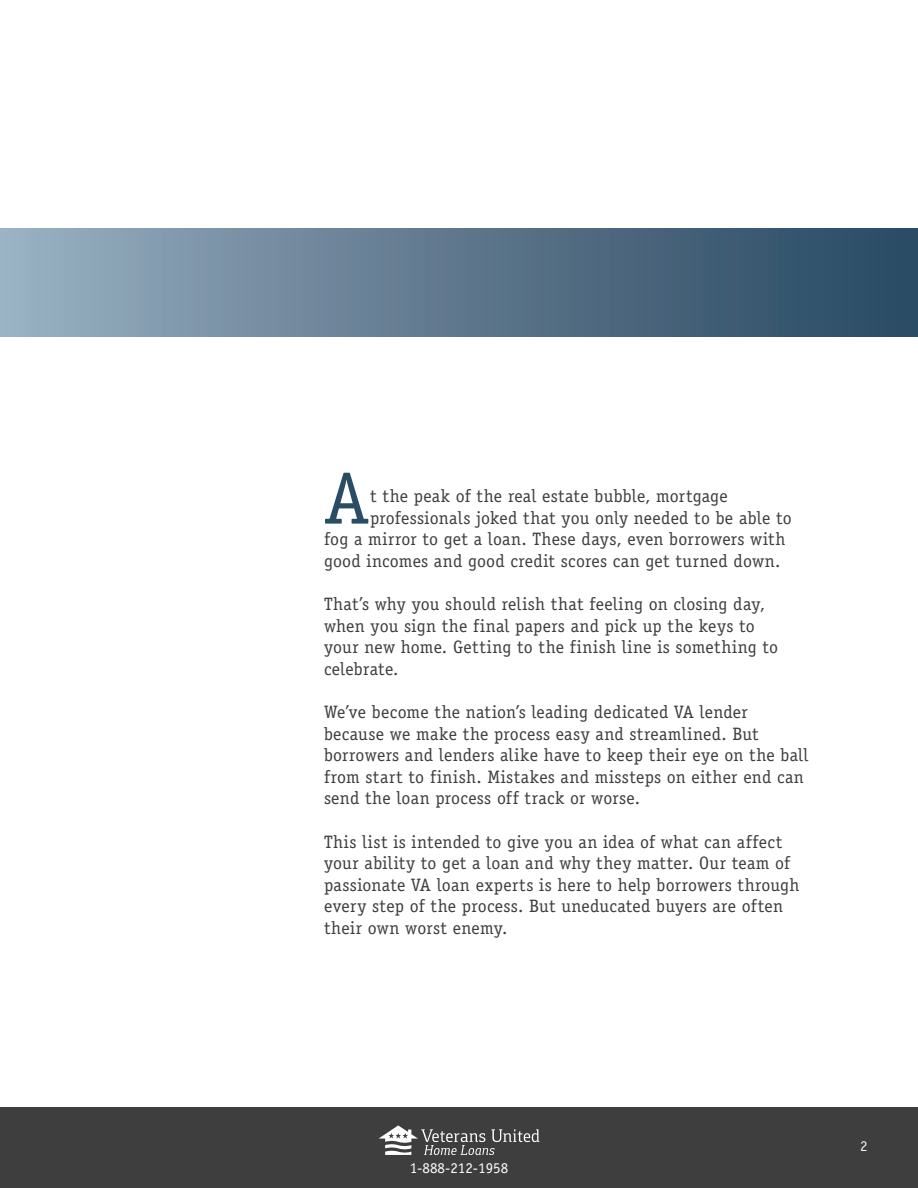
<style>
.page{position:relative;width:918px;height:1188px;background:#fff}
.page>*{position:absolute;margin:0;border:0;box-sizing:border-box;transform-origin:0 0}
.t1{font:74.25px "Officina Serif";color:#2a4c65}
.t2{font:18px/21.6px "Officina Serif";letter-spacing:.015em;color:#3e3e3f}
.Default{font:15px "Officina Sans";color:#fff}
.t3{font:15px "Officina Serif";color:#edeff0}
</style>
<div class="page">
<div style="left:0;top:229px;width:918px;height:108px;background:linear-gradient(to right,#98aebf,#26465f)"></div>
<div style="left:0;top:1107px;width:918px;height:81px;background:#3e3e3f"></div>
<svg style="left:379px;top:1125px;width:160px;height:30px"></svg>
<p class="t1" style="left:324px;top:455px;width:47px">A</p>
<p class="t2" style="left:370px;top:485px;width:359px">t the peak of the real estate bubble, mortgage</p>
<p class="t2" style="left:370px;top:507px;width:423px">professionals joked that you only needed to be able to</p>
<p class="t2" style="left:324px;top:528px;width:463px">fog a mirror to get a loan. These days, even borrowers with</p>
<p class="t2" style="left:324px;top:550px;width:458px">good incomes and good credit scores can get turned down.</p>
<p class="t2" style="left:324px;top:593px;width:456px">That’s why you should relish that feeling on closing day, when you sign the final papers and pick up the keys to your new home. Getting to the finish line is something to celebrate.</p>
<p class="t2" style="left:324px;top:701px;width:486px">We’ve become the nation’s leading dedicated VA lender because we make the process easy and streamlined. But borrowers and lenders alike have to keep their eye on the ball from start to finish. Mistakes and missteps on either end can send the loan process off track or worse.</p>
<p class="t2" style="left:324px;top:831px;width:477px">This list is intended to give you an idea of what can affect your ability to get a loan and why they matter. Our team of passionate VA loan experts is here to help borrowers through every step of the process. But uneducated buyers are often their own worst enemy.</p>
<p class="Default" style="left:410px;top:1159px;width:100px">1-888-212-1958</p>
<p class="t3" style="left:860px;top:1137px;width:9px">2</p>
</div>
